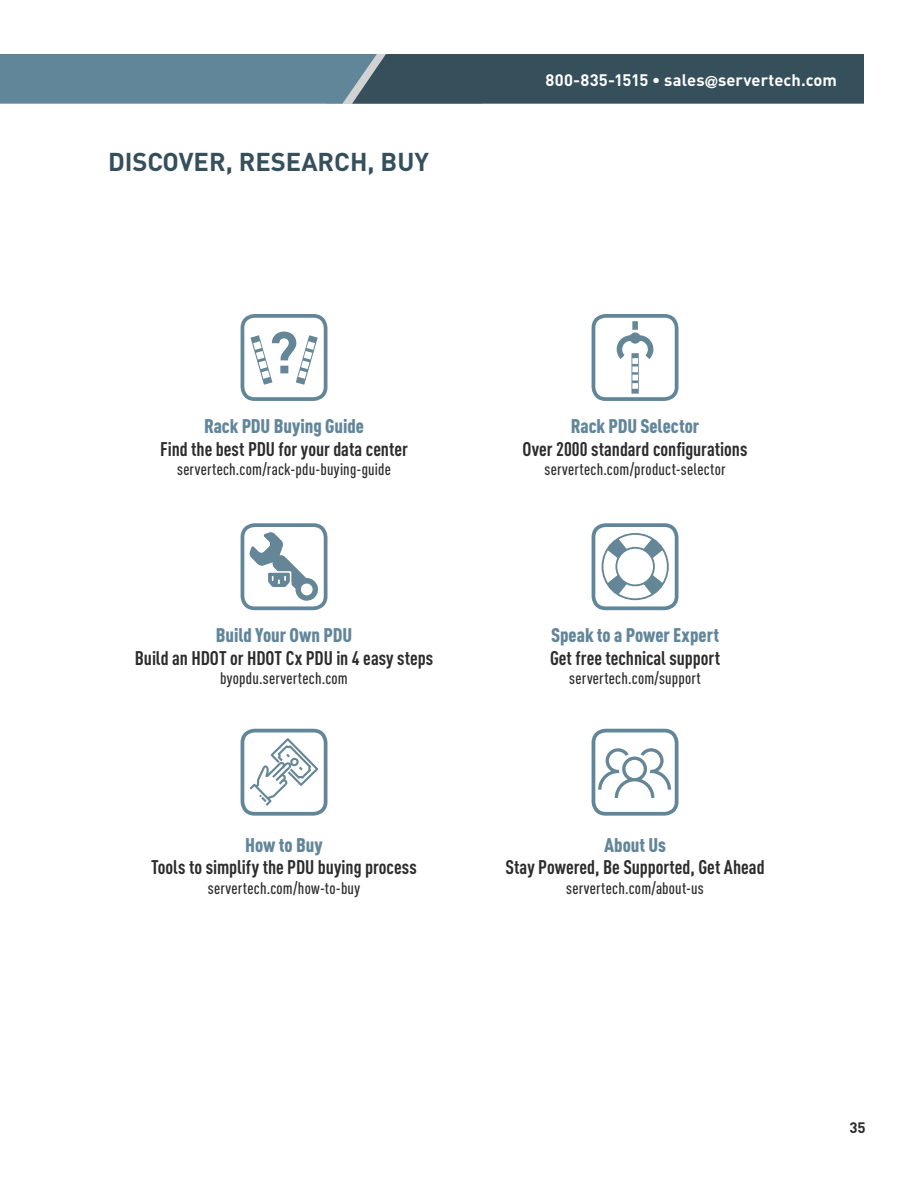
<style>
.page{position:relative;width:918px;height:1188px;background:#fff}
.page>*{position:absolute;margin:0;border:0;box-sizing:border-box;transform-origin:0 0}
.t1{font:700 25.5px "DIN Pro";color:#354f5b}
.t2{font:700 condensed 19.5px "DIN Pro";color:#2b2c2b}
.t3{font:900 condensed 19.5px "DIN Pro";letter-spacing:-.005em;color:#628699}
.t4{font:500 condensed 16.5px "DIN Pro";letter-spacing:.015em;color:#2b2c2b}
.t5{font:700 16.5px "DIN Pro";letter-spacing:.005em;color:#fff}
.t6{font:700 15px "DIN Pro";color:#2b2c2b}
.s1{font-family:"Helvetica Neue"}
</style>
<div class="page">
<svg style="left:0;top:54px;width:864px;height:50px;background:#4a6877"></svg>
<svg style="left:251px;top:332px;width:67px;height:53px"></svg>
<div style="left:241px;top:314px;width:87px;height:87px;border:4px solid #628699;border-radius:12px"></div>
<svg style="left:617px;top:321px;width:36px;height:73px"></svg>
<div style="left:592px;top:314px;width:87px;height:87px;border:4px solid #628699;border-radius:12px"></div>
<svg style="left:250px;top:532px;width:68px;height:69px"></svg>
<div style="left:241px;top:523px;width:87px;height:87px;border:4px solid #628699;border-radius:12px"></div>
<svg style="left:602px;top:533px;width:67px;height:67px"></svg>
<div style="left:592px;top:523px;width:87px;height:87px;border:4px solid #628699;border-radius:12px"></div>
<svg style="left:250px;top:738px;width:68px;height:68px"></svg>
<div style="left:241px;top:729px;width:87px;height:87px;border:4px solid #628699;border-radius:12px"></div>
<svg style="left:598px;top:748px;width:73px;height:50px"></svg>
<div style="left:592px;top:729px;width:87px;height:87px;border:4px solid #628699;border-radius:12px"></div>
<h1 class="t1" style="left:108px;top:144px;width:323px">DISCOVER, RESEARCH, BUY</h1>
<p class="t5" style="left:546px;top:69px;width:293px">800-835-1515 • sales<span class="s1">@</span>servertech.com</p>
<p class="t3" style="left:204px;top:414px;width:161px">Rack PDU Buying Guide</p>
<p class="t2" style="left:160px;top:437px;width:249px">Find the best PDU for your data center</p>
<p class="t4" style="left:177px;top:459px;width:215px">servertech.com/rack-pdu-buying-guide</p>
<p class="t3" style="left:216px;top:623px;width:138px">Build Your Own PDU</p>
<p class="t2" style="left:135px;top:646px;width:300px">Build an HDOT or HDOT Cx PDU in 4 easy steps</p>
<p class="t4" style="left:220px;top:669px;width:129px">byopdu.servertech.com</p>
<p class="t3" style="left:245px;top:833px;width:79px">How to Buy</p>
<p class="t2" style="left:151px;top:855px;width:267px">Tools to simplify the PDU buying process</p>
<p class="t4" style="left:208px;top:878px;width:154px">servertech.com/how-to-buy</p>
<p class="t3" style="left:571px;top:414px;width:130px">Rack PDU Selector</p>
<p class="t2" style="left:523px;top:437px;width:226px">Over 2000 standard configurations</p>
<p class="t4" style="left:544px;top:459px;width:183px">servertech.com/product-selector</p>
<p class="t3" style="left:551px;top:623px;width:169px">Speak to a Power Expert</p>
<p class="t2" style="left:550px;top:646px;width:171px">Get free technical support</p>
<p class="t4" style="left:569px;top:669px;width:133px">servertech.com/support</p>
<p class="t3" style="left:604px;top:833px;width:63px">About Us</p>
<p class="t2" style="left:505px;top:855px;width:261px">Stay Powered, Be Supported, Get Ahead</p>
<p class="t4" style="left:566px;top:878px;width:139px">servertech.com/about-us</p>
<p class="t6" style="left:849px;top:1117px;width:18px">35</p>
</div>
